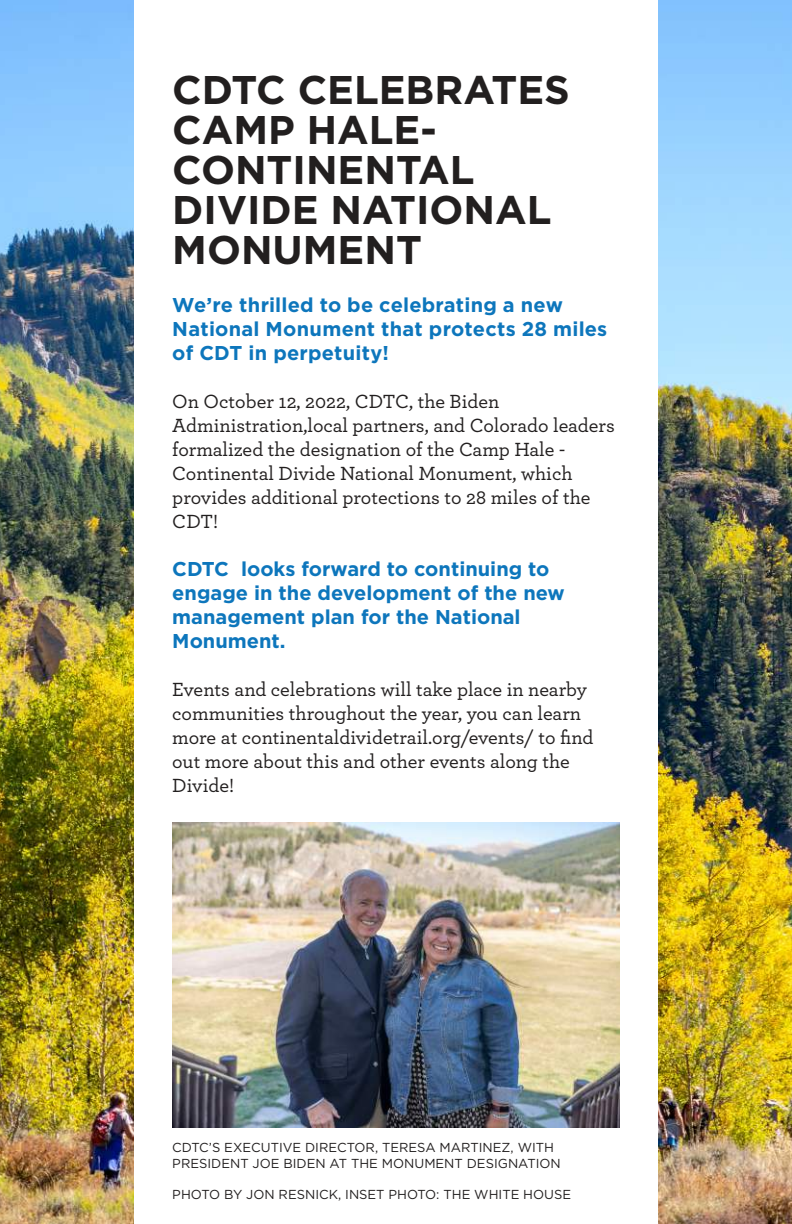
<style>
.page{position:relative;width:792px;height:1224px;background:#fff}
.page>*{position:absolute;margin:0;border:0;box-sizing:border-box;transform-origin:0 0}
.t1{font:700 40px/40px "Gotham";color:#221f1f}
.t2{font:500 20px/24px "Archer";color:#221f1f}
.t3{font:700 20px/24px "Gotham";color:#0d76bc}
.t4{font:13px/15.6px "Gotham";color:#221f1f}
</style>
<div class="page">
<img style="left:0;top:0;width:792px;height:1224px">
<div style="left:134px;top:0;width:524px;height:1224px;background:#fff"></div>
<img style="left:172px;top:822px;width:448px;height:306px">
<h1 class="t1" style="left:172px;top:72px;width:399px">CDTC CELEBRATES<br>CAMP HALE-<br>CONTINENTAL<br>DIVIDE NATIONAL<br>MONUMENT</h1>
<p class="t3" style="left:172px;top:294px;width:437px">We’re thrilled to be celebrating a new<br>National Monument that protects 28 miles of CDT in perpetuity!</p>
<p class="t2" style="left:172px;top:390px;width:444px">On October 12, 2022, CDTC, the Biden Administration,local partners, and Colorado leaders formalized the designation of the Camp Hale - Continental Divide National Monument, which provides additional protections to 28 miles of the CDT!</p>
<p class="t3" style="left:172px;top:558px;width:394px">CDTC looks forward to continuing to engage in the development of the new management plan for the National<br>Monument.</p>
<p class="t2" style="left:172px;top:678px;width:423px">Events and celebrations will take place in nearby communities throughout the year, you can learn more at continentaldividetrail.org/events/ to find out more about this and other events along the Divide!</p>
<p class="t4" style="left:172px;top:1141px;width:390px">CDTC’S EXECUTIVE DIRECTOR, TERESA MARTINEZ, WITH<br>PRESIDENT JOE BIDEN AT THE MONUMENT DESIGNATION</p>
<p class="t4" style="left:172px;top:1187px;width:400px">PHOTO BY JON RESNICK, INSET PHOTO: THE WHITE HOUSE</p>
</div>
